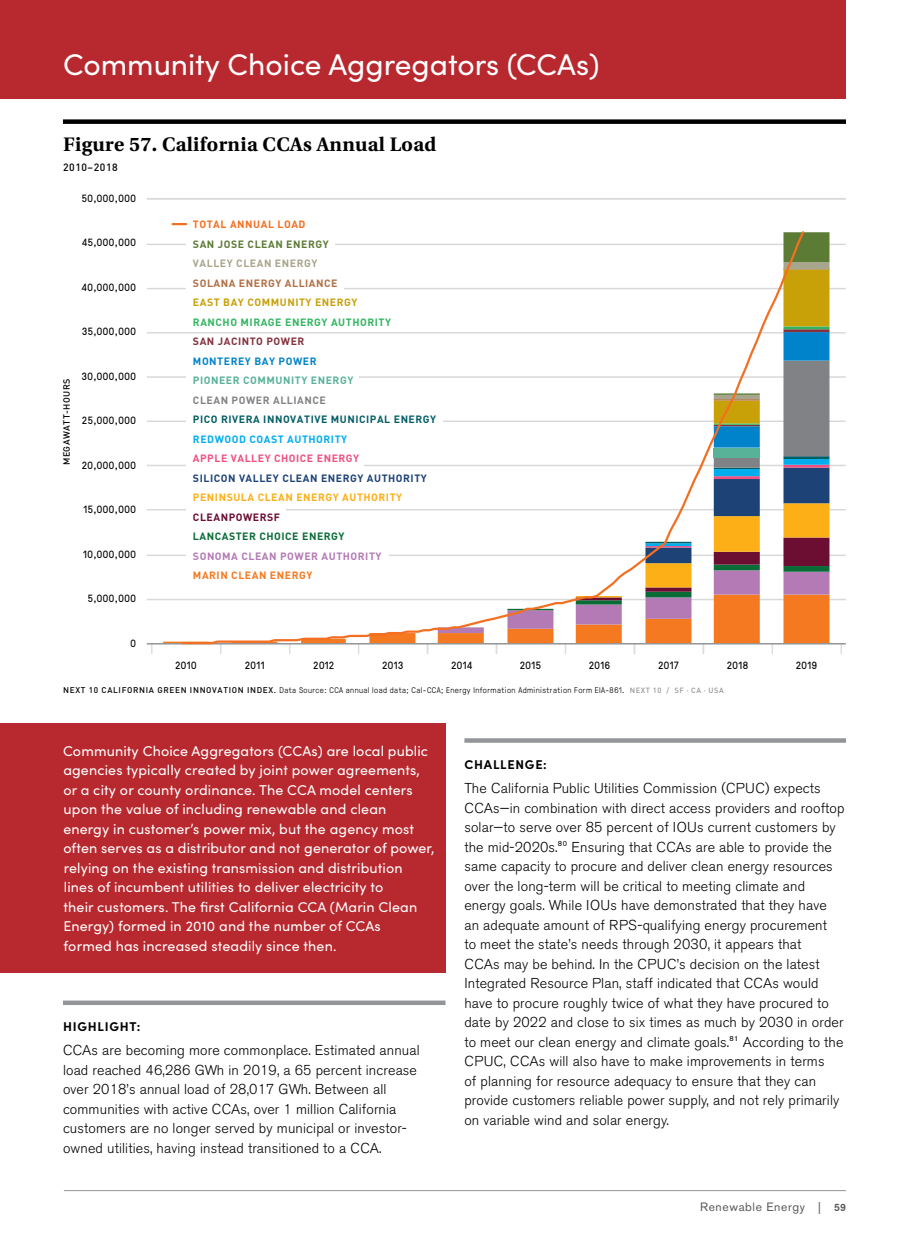
<style>
.page{position:relative;width:918px;height:1242px;background:#fff}
.page>*{position:absolute;margin:0;border:0;box-sizing:border-box;transform-origin:0 0}
.Narrative__Header{font:30px "Sofia Pro";color:#fff}
.t1{font:700 19.5px "Utopia";letter-spacing:.02em;color:#000}
.Narrative__Copy{font:300 14.25px/19.5px "Akzidenz Grotesk BE";letter-spacing:.01em;color:#000}
.Narrative__Intro{font:14.25px/19.5px "Sofia Pro";letter-spacing:.01em;color:#fff}
.Narrative__Subhead{font:700 12.75px "Sofia Pro";letter-spacing:.06em;color:#000}
.Footer__Page____rect{font:12px "Akzidenz Grotesk BE";letter-spacing:.05em;color:#58595b}
.t2{font:700 10.5px/19.5px "DIN";letter-spacing:.05em;color:#045e66}
.t3{font:10.5px "GT Pressura";letter-spacing:.05em;color:#000}
.t4{font:500 10.5px "DIN";letter-spacing:.05em;color:#000}
.t5{font:500 9px "DIN";letter-spacing:.05em;color:#000}
.t6{font:300 8.25px "GT Pressura";letter-spacing:.05em;color:#000}
.s1{color:#f36f21}
.s2{color:#5c7b35}
.s3{color:#a7a58b}
.s4{color:#b16f44}
.s5{color:#c8a008}
.s6{color:#32b561}
.s7{color:#85303d}
.s8{color:#0083ca}
.s9{color:#58b298}
.s10{color:#808285}
.s11{color:#00aeef}
.s12{color:#ef5081}
.s13{color:#1d4376}
.s14{color:#fcaf17}
.s15{color:#6b0e31}
.s16{color:#096c37}
.s17{color:#b37ab5}
.s18{color:#f47920}
.s19{font-family:"DIN";font-weight:500}
.s20{font-family:"DIN";font-weight:500;font-size:7.5px;color:#939598}
.s21{font-weight:500;font-size:10.5px}
</style>
<div class="page">
<hr style="left:64px;top:1190px;width:782px;height:1px;background:#939598">
<hr style="left:63px;top:1001px;width:383px;height:4px;background:#939598">
<div style="left:0;top:0;width:846px;height:99px;background:#b8292f"></div>
<svg style="left:151px;top:645px;width:2px;height:9px"></svg>
<hr style="left:147px;top:643px;width:699px;height:2px;background:#939598">
<hr style="left:147px;top:599px;width:699px;height:1px;background:#dad9d9">
<hr style="left:147px;top:555px;width:699px;height:1px;background:#dad9d9">
<hr style="left:147px;top:509px;width:699px;height:1px;background:#dad9d9">
<hr style="left:147px;top:465px;width:699px;height:1px;background:#dad9d9">
<hr style="left:147px;top:421px;width:699px;height:1px;background:#dad9d9">
<hr style="left:147px;top:376px;width:699px;height:2px;background:#dad9d9">
<hr style="left:147px;top:332px;width:699px;height:2px;background:#dad9d9">
<hr style="left:147px;top:288px;width:699px;height:1px;background:#dad9d9">
<hr style="left:147px;top:244px;width:699px;height:1px;background:#dad9d9">
<svg style="left:163px;top:232px;width:666px;height:422px"></svg>
<hr style="left:147px;top:198px;width:699px;height:1px;background:#dad9d9">
<svg style="left:180px;top:231px;width:626px;height:414px"></svg>
<div style="left:186px;top:282px;width:158px;height:12px;background:#fff"></div>
<div style="left:186px;top:371px;width:173px;height:12px;background:#fff"></div>
<div style="left:186px;top:239px;width:149px;height:12px;background:#fff"></div>
<div style="left:186px;top:313px;width:210px;height:12px;background:#fff"></div>
<div style="left:186px;top:359px;width:137px;height:13px;background:#fff"></div>
<div style="left:186px;top:413px;width:256px;height:13px;background:#fff"></div>
<div style="left:186px;top:455px;width:178px;height:12px;background:#fff"></div>
<div style="left:186px;top:502px;width:99px;height:22px;background:#fff"></div>
<div style="left:186px;top:549px;width:202px;height:13px;background:#fff"></div>
<svg style="left:173px;top:223px;width:13px;height:2px"></svg>
<div style="left:63px;top:119px;width:783px;height:5px;background:#000"></div>
<div style="left:0;top:724px;width:446px;height:249px;background:#b8292f"></div>
<div style="left:464px;top:738px;width:382px;height:5px;background:#939598"></div>
<p class="Narrative__Header" style="left:63px;top:43px;width:538px">Community Choice Aggregators (CCAs)</p>
<p class="t1" style="left:63px;top:133px;width:375px">Figure 57. California CCAs Annual Load</p>
<p class="t4" style="left:63px;top:160px;width:56px">2010–2018</p>
<p class="t3" style="left:82px;top:191px;width:56px">50,000,000</p>
<p class="t3" style="left:82px;top:235px;width:55px">45,000,000</p>
<p class="t3" style="left:82px;top:280px;width:56px">40,000,000</p>
<p class="t3" style="left:82px;top:324px;width:55px">35,000,000</p>
<p class="t5" style="left:61px;top:465px;width:88px;rotate:-90deg">MEGAWATT-HOURS</p>
<p class="t3" style="left:82px;top:369px;width:56px">30,000,000</p>
<p class="t3" style="left:82px;top:413px;width:55px">25,000,000</p>
<p class="t3" style="left:82px;top:458px;width:55px">20,000,000</p>
<p class="t3" style="left:83px;top:502px;width:54px">15,000,000</p>
<p class="t3" style="left:83px;top:547px;width:54px">10,000,000</p>
<p class="t3" style="left:88px;top:591px;width:50px">5,000,000</p>
<p class="t3" style="left:130px;top:636px;width:7px">0</p>
<p class="t2" style="left:193px;top:214px;width:245px"><span class="s1">TOTAL ANNUAL LOAD<br></span><span class="s2">SAN JOSE CLEAN ENERGY<br></span><span class="s3">VALLEY CLEAN ENERGY<br></span><span class="s4">SOLANA ENERGY ALLIANCE<br></span><span class="s5">EAST BAY COMMUNITY ENERGY<br></span><span class="s6">RANCHO MIRAGE ENERGY AUTHORITY<br></span><span class="s7">SAN JACINTO POWER<br></span><span class="s8">MONTEREY BAY POWER<br></span><span class="s9">PIONEER COMMUNITY ENERGY<br></span><span class="s10">CLEAN POWER ALLIANCE<br></span>PICO RIVERA INNOVATIVE MUNICIPAL ENERGY<br><span class="s11">REDWOOD COAST AUTHORITY<br></span><span class="s12">APPLE VALLEY CHOICE ENERGY<br></span><span class="s13">SILICON VALLEY CLEAN ENERGY AUTHORITY<br></span><span class="s14">PENINSULA CLEAN ENERGY AUTHORITY<br></span><span class="s15">CLEANPOWERSF<br></span><span class="s16">LANCASTER CHOICE ENERGY<br></span><span class="s17">SONOMA CLEAN POWER AUTHORITY<br></span><span class="s18">MARIN CLEAN ENERGY</span></p>
<p class="t3" style="left:175px;top:658px;width:23px">2010</p>
<p class="t3" style="left:245px;top:658px;width:21px">2011</p>
<p class="t3" style="left:314px;top:658px;width:22px">2012</p>
<p class="t3" style="left:382px;top:658px;width:22px">2013</p>
<p class="t3" style="left:451px;top:658px;width:22px">2014</p>
<p class="t3" style="left:520px;top:658px;width:22px">2015</p>
<p class="t3" style="left:589px;top:658px;width:23px">2016</p>
<p class="t3" style="left:659px;top:658px;width:22px">2017</p>
<p class="t3" style="left:727px;top:658px;width:23px">2018</p>
<p class="t3" style="left:796px;top:658px;width:22px">2019</p>
<p class="t6" style="left:63px;top:684px;width:662px"><span class="s19">NEXT 10 CALIFORNIA GREEN INNOVATION INDEX.</span> Data Source: CCA annual load data; Cal-CCA; Energy Information Administration Form EIA-861. <span class="s20">NEXT 10 / SF · CA · USA</span></p>
<p class="Narrative__Intro" style="left:63px;top:740px;width:373px">Community Choice Aggregators (CCAs) are local public agencies typically created by joint power agreements, or a city or county ordinance. The CCA model centers upon the value of including renewable and clean energy in customer’s power mix, but the agency most often serves as a distributor and not generator of power, relying on the existing transmission and distribution lines of incumbent utilities to deliver electricity to<br>their customers. The first California CCA (Marin Clean Energy) formed in 2010 and the number of CCAs<br>formed has increased steadily since then.</p>
<p class="Narrative__Subhead" style="left:63px;top:1017px;width:79px">HIGHLIGHT:</p>
<p class="Narrative__Copy" style="left:63px;top:1041px;width:358px">CCAs are becoming more commonplace. Estimated annual load reached 46,286 GWh in 2019, a 65 percent increase over 2018’s annual load of 28,017 GWh. Between all communities with active CCAs, over 1 million California customers are no longer served by municipal or investor&shy;owned utilities, having instead transitioned to a CCA.</p>
<p class="Narrative__Subhead" style="left:465px;top:755px;width:84px">CHALLENGE:</p>
<p class="Narrative__Copy" style="left:464px;top:779px;width:382px">The California Public Utilities Commission (CPUC) expects CCAs—in combination with direct access providers and rooftop solar—to serve over 85 percent of IOUs current customers by the mid-2020s.<sup>80</sup> Ensuring that CCAs are able to provide the same capacity to procure and deliver clean energy resources over the long-term will be critical to meeting climate and energy goals. While IOUs have demonstrated that they have an adequate amount of RPS-qualifying energy procurement<br>to meet the state’s needs through 2030, it appears that<br>CCAs may be behind. In the CPUC’s decision on the latest Integrated Resource Plan, staff indicated that CCAs would have to procure roughly twice of what they have procured to date by 2022 and close to six times as much by 2030 in order to meet our clean energy and climate goals.<sup>81</sup> According to the CPUC, CCAs will also have to make improvements in terms<br>of planning for resource adequacy to ensure that they can provide customers reliable power supply, and not rely primarily on variable wind and solar energy.</p>
<p class="Footer__Page____rect" style="left:700px;top:1199px;width:147px">Renewable Energy | <span class="s21">59</span></p>
</div>
